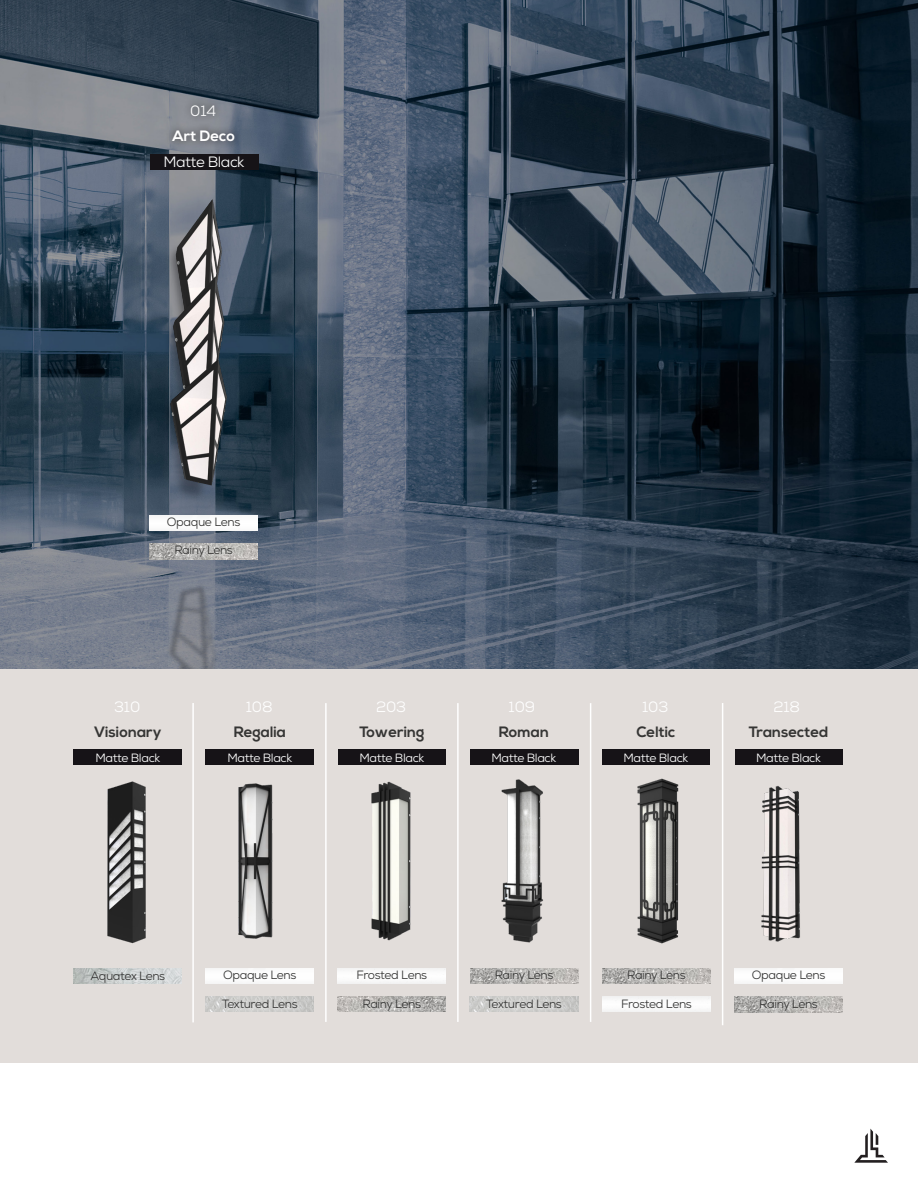
<style>
.page{position:relative;width:918px;height:1188px;background:#fff}
.page>*{position:absolute;margin:0;border:0;box-sizing:border-box;transform-origin:0 0}
.t1{font:700 15px "Nexa";color:#353534}
.t2{font:15px "Nexa";color:#fff}
.t3{font:15px "Nexa";letter-spacing:-.03em;color:#fff}
.t4{font:700 15px "Nexa";letter-spacing:.01em;color:#fff}
.t5{font:12px "Nexa";letter-spacing:-.03em;color:#353534}
.t6{font:12px "Nexa";letter-spacing:-.03em;color:#fff}
</style>
<div class="page">
<svg style="left:854px;top:1129px;width:34px;height:34px"></svg>
<div style="left:0;top:669px;width:918px;height:393px;background:#e2ddda"></div>
<img style="left:0;top:0;width:918px;height:669px">
<img style="left:107px;top:781px;width:39px;height:163px">
<img style="left:637px;top:778px;width:42px;height:166px">
<img style="left:238px;top:783px;width:35px;height:156px">
<img style="left:761px;top:785px;width:39px;height:157px">
<img style="left:371px;top:781px;width:40px;height:160px">
<img style="left:501px;top:779px;width:42px;height:164px">
<hr style="left:192px;top:703px;width:2px;height:319px;background:#fff">
<hr style="left:325px;top:703px;width:2px;height:319px;background:#fff">
<hr style="left:457px;top:703px;width:2px;height:319px;background:#fff">
<hr style="left:590px;top:703px;width:1px;height:319px;background:#fff">
<hr style="left:722px;top:703px;width:1px;height:322px;background:#fff">
<img style="left:165px;top:199px;width:78px;height:287px">
<div style="left:74px;top:749px;width:108px;height:15px;background:#161317"></div>
<div style="left:205px;top:749px;width:109px;height:15px;background:#161317"></div>
<div style="left:338px;top:749px;width:107px;height:15px;background:#161317"></div>
<div style="left:470px;top:749px;width:109px;height:15px;background:#161317"></div>
<div style="left:602px;top:749px;width:108px;height:15px;background:#161317"></div>
<div style="left:735px;top:749px;width:107px;height:15px;background:#161317"></div>
<img style="left:74px;top:968px;width:108px;height:16px">
<img style="left:206px;top:968px;width:108px;height:16px">
<img style="left:206px;top:997px;width:108px;height:15px">
<div style="left:89px;top:969px;width:80px;height:18px;background:#fff;opacity:.6"></div>
<div style="left:220px;top:969px;width:82px;height:43px;background:#fff;opacity:.6"></div>
<img style="left:337px;top:968px;width:109px;height:16px">
<img style="left:337px;top:997px;width:109px;height:15px">
<div style="left:355px;top:969px;width:76px;height:46px;background:#fff;opacity:.6"></div>
<img style="left:470px;top:968px;width:108px;height:15px">
<img style="left:470px;top:997px;width:108px;height:15px">
<div style="left:484px;top:969px;width:82px;height:43px;background:#fff;opacity:.6"></div>
<img style="left:602px;top:997px;width:109px;height:15px">
<img style="left:602px;top:968px;width:109px;height:16px">
<div style="left:619px;top:967px;width:78px;height:46px;background:#fff;opacity:.6"></div>
<img style="left:735px;top:968px;width:108px;height:16px">
<img style="left:735px;top:997px;width:108px;height:15px">
<div style="left:750px;top:969px;width:79px;height:46px;background:#fff;opacity:.6"></div>
<div style="left:183px;top:97px;width:39px;height:26px;background:#231f20;opacity:.75"></div>
<img style="left:150px;top:516px;width:108px;height:15px">
<img style="left:150px;top:544px;width:108px;height:15px">
<div style="left:165px;top:515px;width:79px;height:47px;background:#fff;opacity:.6"></div>
<div style="left:165px;top:122px;width:77px;height:27px;background:#231f20;opacity:.75"></div>
<div style="left:150px;top:155px;width:108px;height:15px;background:#161317"></div>
<p class="t2" style="left:190px;top:101px;width:28px">014</p>
<p class="t4" style="left:172px;top:127px;width:64px">Art Deco</p>
<p class="t3" style="left:164px;top:153px;width:82px">Matte Black</p>
<p class="t5" style="left:167px;top:514px;width:75px">Opaque Lens</p>
<p class="t5" style="left:174px;top:543px;width:60px">Rainy Lens</p>
<p class="t2" style="left:114px;top:697px;width:28px">310</p>
<p class="t2" style="left:246px;top:697px;width:28px">108</p>
<p class="t2" style="left:376px;top:697px;width:32px">203</p>
<p class="t2" style="left:509px;top:697px;width:28px">109</p>
<p class="t2" style="left:642px;top:697px;width:28px">103</p>
<p class="t2" style="left:773px;top:697px;width:28px">218</p>
<p class="t1" style="left:94px;top:723px;width:69px">Visionary</p>
<p class="t1" style="left:234px;top:723px;width:54px">Regalia</p>
<p class="t1" style="left:359px;top:723px;width:67px">Towering</p>
<p class="t1" style="left:499px;top:723px;width:52px">Roman</p>
<p class="t1" style="left:636px;top:723px;width:40px">Celtic</p>
<p class="t1" style="left:749px;top:723px;width:81px">Transected</p>
<p class="t6" style="left:96px;top:750px;width:66px">Matte Black</p>
<p class="t6" style="left:228px;top:750px;width:66px">Matte Black</p>
<p class="t6" style="left:360px;top:750px;width:66px">Matte Black</p>
<p class="t6" style="left:491px;top:750px;width:66px">Matte Black</p>
<p class="t6" style="left:624px;top:750px;width:66px">Matte Black</p>
<p class="t6" style="left:756px;top:750px;width:66px">Matte Black</p>
<p class="t5" style="left:90px;top:968px;width:76px">Aquatex Lens</p>
<p class="t5" style="left:223px;top:968px;width:75px">Opaque Lens</p>
<p class="t5" style="left:222px;top:996px;width:77px">Textured Lens</p>
<p class="t5" style="left:356px;top:968px;width:72px">Frosted Lens</p>
<p class="t5" style="left:363px;top:996px;width:60px">Rainy Lens</p>
<p class="t5" style="left:495px;top:968px;width:60px">Rainy Lens</p>
<p class="t5" style="left:486px;top:996px;width:77px">Textured Lens</p>
<p class="t5" style="left:627px;top:968px;width:60px">Rainy Lens</p>
<p class="t5" style="left:621px;top:996px;width:72px">Frosted Lens</p>
<p class="t5" style="left:752px;top:968px;width:75px">Opaque Lens</p>
<p class="t5" style="left:759px;top:996px;width:60px">Rainy Lens</p>
</div>
